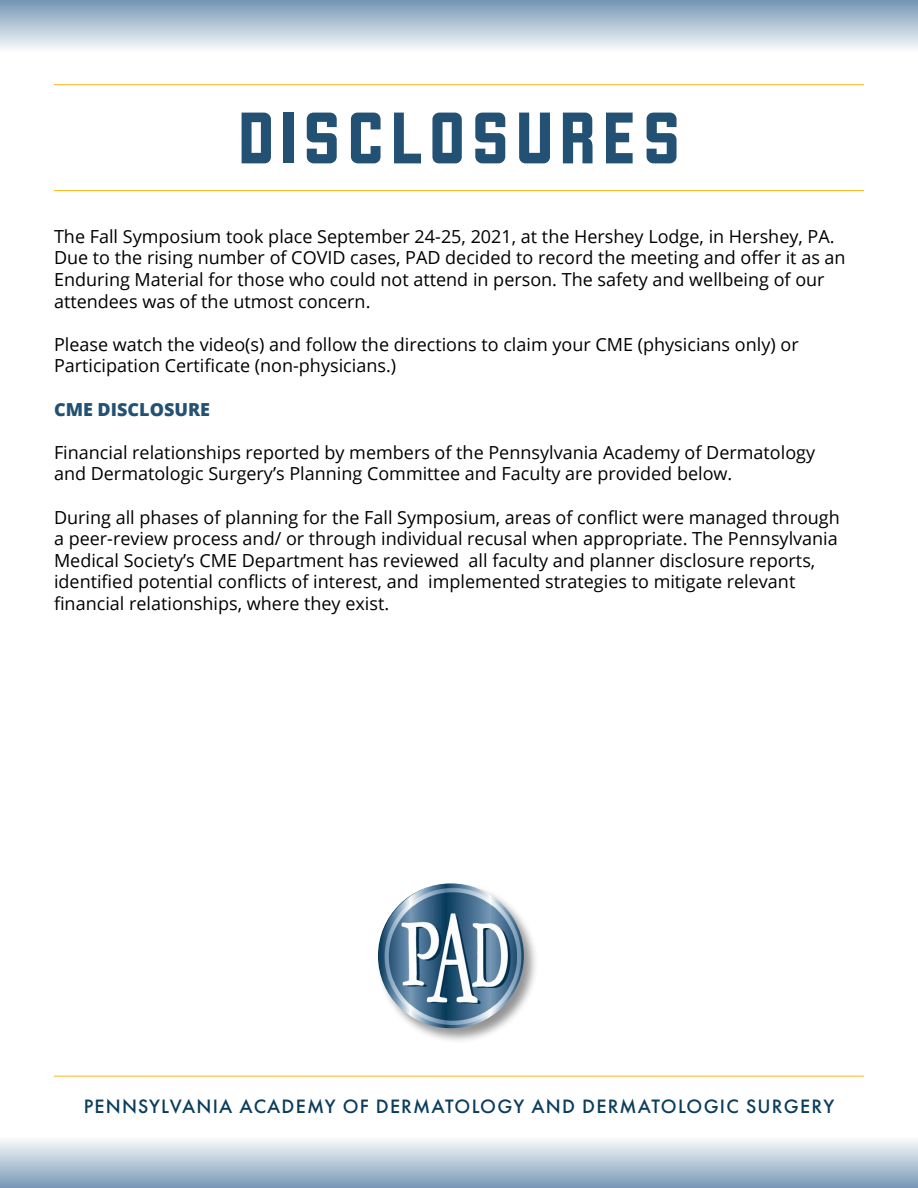
<style>
.page{position:relative;width:918px;height:1188px;background:#fff}
.page>*{position:absolute;margin:0;border:0;box-sizing:border-box;transform-origin:0 0}
.t1{font:79.2px "Liquorstore";letter-spacing:.065em;color:#235173}
.t2{font:500 20.1px "Futura PT";letter-spacing:.06em;color:#0a3d5c}
.t3{font:18px/21.6px "Open Sans";color:#000}
.t4{font:800 18px "Open Sans";color:#235173}
</style>
<div class="page">
<hr style="left:54px;top:190px;width:810px;height:1px;background:#ffb619">
<hr style="left:54px;top:84px;width:810px;height:1px;background:#ffb619">
<div style="left:0;top:0;width:918px;height:52px;background:linear-gradient(to bottom,#7496b4,#f9fafb)"></div>
<div style="left:0;top:1136px;width:918px;height:52px;background:linear-gradient(to bottom,#fefefe,#7a9ab7)"></div>
<hr style="left:54px;top:1076px;width:810px;height:1px;background:#ffb619">
<div style="left:376px;top:882px;width:163px;height:162px;background:#000;opacity:.42"></div>
<img style="left:378px;top:883px;width:146px;height:145px">
<h1 class="t1" style="left:237px;top:90px;width:446px">DISCLOSURES</h1>
<p class="t3" style="left:54px;top:225px;width:793px">The Fall Symposium took place September 24-25, 2021, at the Hershey Lodge, in Hershey, PA.<br>Due to the rising number of COVID cases, PAD decided to record the meeting and offer it as an Enduring Material for those who could not attend in person. The safety and wellbeing of our attendees was of the utmost concern.</p>
<p class="t3" style="left:54px;top:333px;width:746px">Please watch the video(s) and follow the directions to claim your CME (physicians only) or<br>Participation Certificate (non-physicians.)</p>
<p class="t4" style="left:54px;top:395px;width:158px">CME DISCLOSURE</p>
<p class="t3" style="left:54px;top:441px;width:763px">Financial relationships reported by members of the Pennsylvania Academy of Dermatology and Dermatologic Surgery’s Planning Committee and Faculty are provided below.</p>
<p class="t3" style="left:54px;top:506px;width:787px">During all phases of planning for the Fall Symposium, areas of conflict were managed through a peer-review process and/ or through individual recusal when appropriate. The Pennsylvania Medical Society’s CME Department has reviewed all faculty and planner disclosure reports, identified potential conflicts of interest, and implemented strategies to mitigate relevant financial relationships, where they exist.</p>
<p class="t2" style="left:84px;top:1094px;width:752px">PENNSYLVANIA ACADEMY OF DERMATOLOGY AND DERMATOLOGIC SURGERY</p>
</div>
